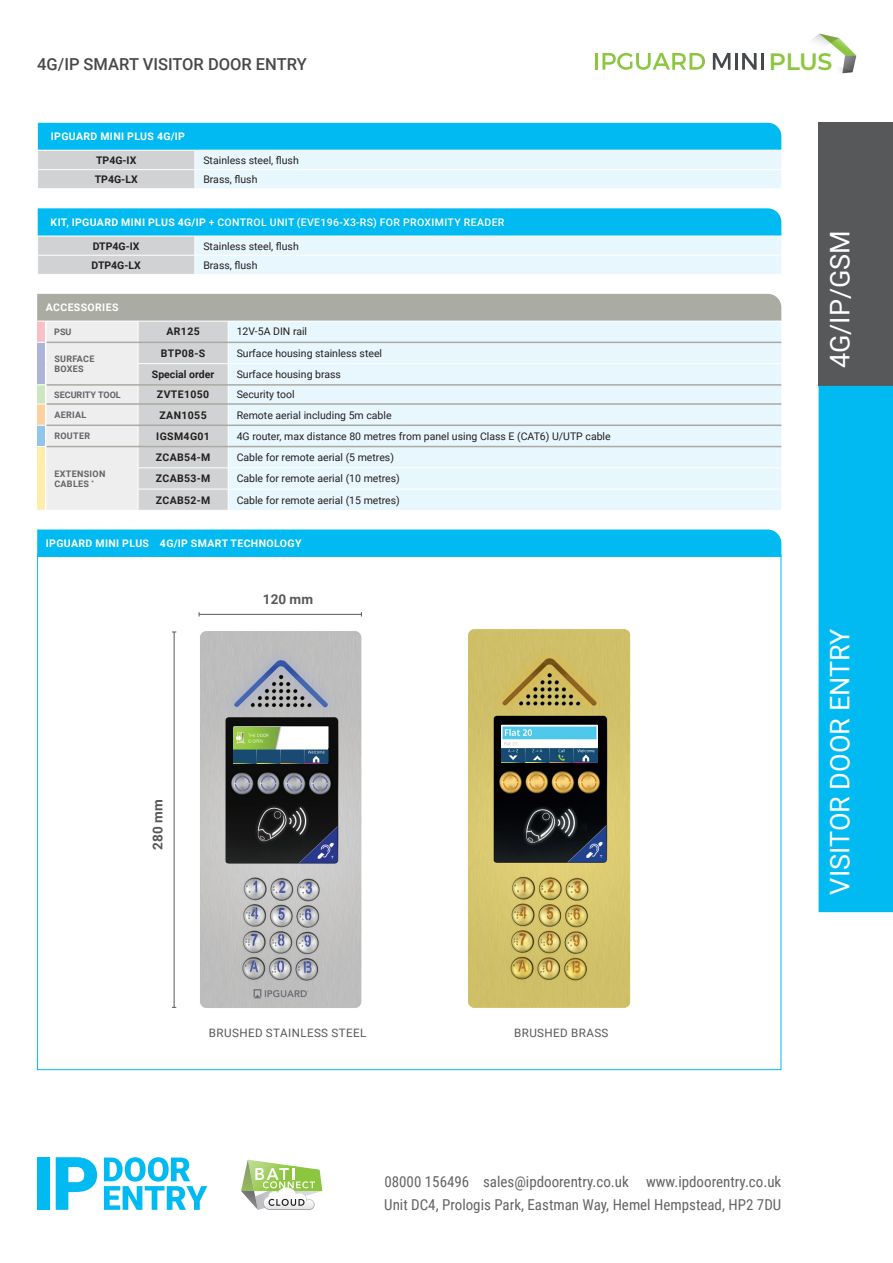
<style>
.page{position:relative;width:893px;height:1263px;background:#fff}
.page>*{position:absolute;margin:0;border:0;box-sizing:border-box;transform-origin:0 0}
.t1{font:27px "Roboto";color:#fff}
.t2{font:600 23.7px "Montserrat";color:#8bc63f}
.t3{font:500 16.5px "Roboto";color:#46484a}
.t4{font:15px "Roboto Condensed";color:#636366}
.t5{font:700 13.5px "Roboto";color:#57585a}
.t6{font:11.55px "Roboto";letter-spacing:.035em;color:#57585a}
.t7{font:10.5px "Roboto";color:#231f20}
.t8{font:700 10.5px "Roboto";letter-spacing:.035em;color:#231f20}
.t9{font:500 10.5px "Roboto";letter-spacing:.035em;color:#fff}
.t10{font:700 10.5px "Roboto";letter-spacing:.035em;color:#fff}
.t11{font:700 10.5px "Roboto";color:#231f20}
.t12{font:700 9px/10.8px "Roboto";letter-spacing:.035em;color:#636465}
.t13{font:700 9px "Roboto";color:#636465}
.s1{font-weight:700}
</style>
<div class="page">
<div style="left:37px;top:554px;width:744px;height:516px;background:#fff;border:1px solid #00baf1"></div>
<div style="left:37px;top:529px;width:744px;height:28px;background:#00baf1"></div>
<svg style="left:37px;top:123px;width:744px;height:65px;background:#88d9f3"></svg>
<svg style="left:37px;top:208px;width:744px;height:66px;background:#88d9f3"></svg>
<svg style="left:37px;top:294px;width:744px;height:216px;background:#dce5e8"></svg>
<hr style="left:138px;top:321px;width:90px;height:1px;background:#fff">
<hr style="left:228px;top:321px;width:553px;height:1px;background:#fff">
<hr style="left:174px;top:632px;width:1px;height:375px;background:#57585a">
<hr style="left:199px;top:614px;width:162px;height:1px;background:#57585a">
<img style="left:468px;top:629px;width:163px;height:379px">
<img style="left:200px;top:631px;width:162px;height:377px">
<img style="left:233px;top:727px;width:94px;height:37px">
<img style="left:502px;top:725px;width:95px;height:37px">
<div style="left:819px;top:123px;width:74px;height:263px;background:#57585a"></div>
<div style="left:819px;top:386px;width:74px;height:526px;background:#00baf1"></div>
<svg style="left:812px;top:34px;width:44px;height:39px"></svg>
<hr style="left:595px;top:53px;width:3px;height:17px;background:#8bc63f">
<svg style="left:602px;top:53px;width:103px;height:17px"></svg>
<svg style="left:713px;top:53px;width:17px;height:17px"></svg>
<hr style="left:735px;top:53px;width:3px;height:17px;background:#46494b">
<svg style="left:742px;top:53px;width:15px;height:17px"></svg>
<hr style="left:761px;top:53px;width:3px;height:17px;background:#46494b">
<svg style="left:241px;top:1159px;width:81px;height:51px"></svg>
<div style="left:37px;top:1157px;width:13px;height:53px;background:#00baf1"></div>
<svg style="left:56px;top:1157px;width:41px;height:53px"></svg>
<svg style="left:104px;top:1157px;width:103px;height:53px"></svg>
<h3 class="t3" style="left:37px;top:53px;width:271px">4G/IP SMART VISITOR DOOR ENTRY</h3>
<h2 class="t2" style="left:769px;top:44px;width:65px">PLUS</h2>
<p class="t10" style="left:51px;top:129px;width:136px">IPGUARD MINI PLUS 4G/IP</p>
<p class="t8" style="left:96px;top:153px;width:42px">TP4G-IX</p>
<p class="t7" style="left:203px;top:153px;width:97px">Stainless steel, flush</p>
<p class="t8" style="left:95px;top:172px;width:44px">TP4G-LX</p>
<p class="t7" style="left:203px;top:172px;width:56px">Brass, flush</p>
<p class="t9" style="left:51px;top:215px;width:455px"><span class="s1">KIT, IPGUARD MINI PLUS 4G/IP</span> + CONTROL UNIT (EVE196-X3-RS) FOR PROXIMITY READER</p>
<p class="t8" style="left:93px;top:238px;width:48px">DTP4G-IX</p>
<p class="t7" style="left:203px;top:238px;width:97px">Stainless steel, flush</p>
<p class="t8" style="left:92px;top:258px;width:51px">DTP4G-LX</p>
<p class="t7" style="left:203px;top:258px;width:56px">Brass, flush</p>
<p class="t10" style="left:46px;top:300px;width:74px">ACCESSORIES</p>
<p class="t12" style="left:54px;top:326px;width:19px">PSU</p>
<p class="t8" style="left:166px;top:324px;width:35px">AR125</p>
<p class="t7" style="left:237px;top:324px;width:72px">12V-5A DIN rail</p>
<p class="t12" style="left:54px;top:353px;width:42px">SURFACE<br>BOXES</p>
<p class="t8" style="left:161px;top:346px;width:46px">BTP08-S</p>
<p class="t7" style="left:237px;top:346px;width:147px">Surface housing stainless steel</p>
<p class="t11" style="left:152px;top:367px;width:64px">Special order</p>
<p class="t7" style="left:237px;top:367px;width:106px">Surface housing brass</p>
<p class="t13" style="left:54px;top:388px;width:68px">SECURITY TOOL</p>
<p class="t8" style="left:157px;top:387px;width:54px">ZVTE1050</p>
<p class="t7" style="left:237px;top:387px;width:60px">Security tool</p>
<p class="t12" style="left:54px;top:409px;width:34px">AERIAL</p>
<p class="t8" style="left:159px;top:407px;width:49px">ZAN1055</p>
<p class="t7" style="left:237px;top:407px;width:156px">Remote aerial including 5m cable</p>
<p class="t12" style="left:54px;top:430px;width:37px">ROUTER</p>
<p class="t8" style="left:156px;top:429px;width:55px">IGSM4G01</p>
<p class="t7" style="left:237px;top:429px;width:376px">4G router, max distance 80 metres from panel using Class E (CAT6) U/UTP cable</p>
<p class="t12" style="left:54px;top:468px;width:53px">EXTENSION<br>CABLES <sup>*</sup></p>
<p class="t8" style="left:156px;top:450px;width:56px">ZCAB54-M</p>
<p class="t7" style="left:237px;top:450px;width:159px">Cable for remote aerial (5 metres)</p>
<p class="t8" style="left:156px;top:471px;width:56px">ZCAB53-M</p>
<p class="t7" style="left:237px;top:471px;width:165px">Cable for remote aerial (10 metres)</p>
<p class="t8" style="left:156px;top:492px;width:56px">ZCAB52-M</p>
<p class="t7" style="left:237px;top:492px;width:165px">Cable for remote aerial (15 metres)</p>
<p class="t10" style="left:46px;top:536px;width:257px">IPGUARD MINI PLUS 4G/IP SMART TECHNOLOGY</p>
<p class="t5" style="left:263px;top:589px;width:52px">120 mm</p>
<p class="t5" style="left:148px;top:850px;width:52px;rotate:-90deg">280 mm</p>
<p class="t6" style="left:209px;top:1024px;width:159px">BRUSHED STAINLESS STEEL</p>
<p class="t6" style="left:514px;top:1024px;width:96px">BRUSHED BRASS</p>
<h1 class="t1" style="left:821px;top:368px;width:140px;rotate:-90deg">4G/IP/GSM</h1>
<h1 class="t1" style="left:821px;top:895px;width:267px;rotate:-90deg">VISITOR DOOR ENTRY</h1>
<h3 class="t4" style="left:384px;top:1171px;width:398px">08000 156496 sales@ipdoorentry.co.uk www.ipdoorentry.co.uk</h3>
<h3 class="t4" style="left:384px;top:1194px;width:399px">Unit DC4, Prologis Park, Eastman Way, Hemel Hempstead, HP2 7DU</h3>
</div>
